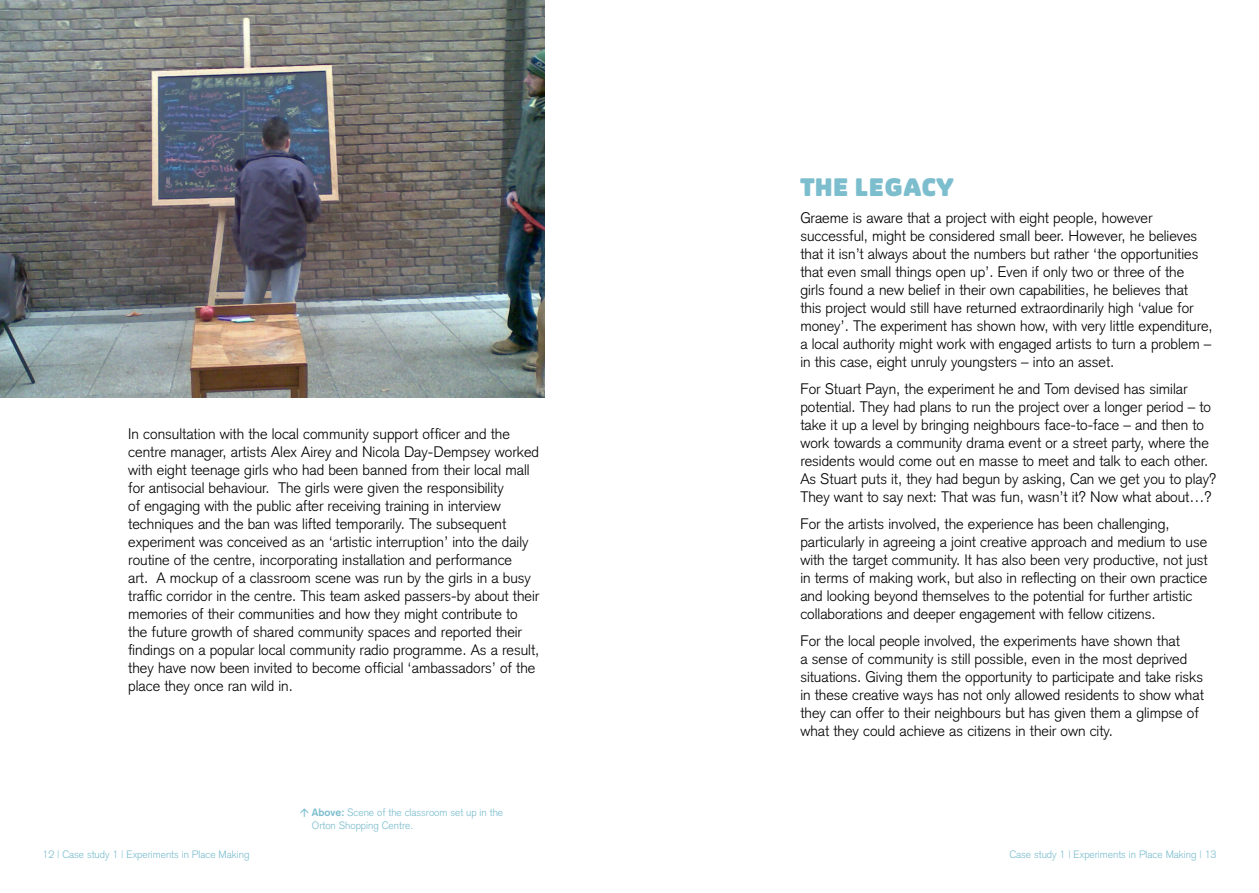
<style>
.page{position:relative;width:1259px;height:893px;background:#fff}
.page>*{position:absolute;margin:0;border:0;box-sizing:border-box;transform-origin:0 0}
.t1{font:24px "Pinup";letter-spacing:.02em;color:#7cbdce}
.t2{font:300 15px/18px "Akzidenz Grotesk";color:#000}
.t3{font:300 10.5px/13.5px "Akzidenz Grotesk";color:#7cbdce}
.s1{font-weight:700}
</style>
<div class="page">
<img style="left:0;top:0;width:544px;height:398px">
<p class="t2" style="left:128px;top:424px;width:412px">In consultation with the local community support officer and the centre manager, artists Alex Airey and Nicola Day-Dempsey worked with eight teenage girls who had been banned from their local mall for antisocial behaviour. The girls were given the responsibility<br>of engaging with the public after receiving training in interview techniques and the ban was lifted temporarily. The subsequent experiment was conceived as an ‘artistic interruption’ into the daily routine of the centre, incorporating installation and performance<br>art. A mockup of a classroom scene was run by the girls in a busy traffic corridor in the centre. This team asked passers-by about their memories of their communities and how they might contribute to the future growth of shared community spaces and reported their findings on a popular local community radio programme. As a result, they have now been invited to become official ‘ambassadors’ of the place they once ran wild in.</p>
<p class="t3" style="left:312px;top:805px;width:193px"><span class="s1">Above:</span> Scene of the classroom set up in the<br>Orton Shopping Centre.</p>
<h1 class="t1" style="left:800px;top:172px;width:155px">THE LEGACY</h1>
<p class="t2" style="left:800px;top:208px;width:414px">Graeme is aware that a project with eight people, however successful, might be considered small beer. However, he believes that it isn’t always about the numbers but rather ‘the opportunities that even small things open up’. Even if only two or three of the<br>girls found a new belief in their own capabilities, he believes that this project would still have returned extraordinarily high ‘value for money’. The experiment has shown how, with very little expenditure, a local authority might work with engaged artists to turn a problem – in this case, eight unruly youngsters – into an asset.</p>
<p class="t2" style="left:800px;top:379px;width:417px">For Stuart Payn, the experiment he and Tom devised has similar potential. They had plans to run the project over a longer period – to take it up a level by bringing neighbours face-to-face – and then to work towards a community drama event or a street party, where the residents would come out en masse to meet and talk to each other.<br>As Stuart puts it, they had begun by asking, Can we get you to play?<br>They want to say next: That was fun, wasn’t it? Now what about…?</p>
<p class="t2" style="left:800px;top:514px;width:409px">For the artists involved, the experience has been challenging, particularly in agreeing a joint creative approach and medium to use with the target community. It has also been very productive, not just in terms of making work, but also in reflecting on their own practice and looking beyond themselves to the potential for further artistic collaborations and deeper engagement with fellow citizens.</p>
<p class="t2" style="left:800px;top:631px;width:405px">For the local people involved, the experiments have shown that<br>a sense of community is still possible, even in the most deprived situations. Giving them the opportunity to participate and take risks in these creative ways has not only allowed residents to show what they can offer to their neighbours but has given them a glimpse of what they could achieve as citizens in their own city.</p>
<p class="t3" style="left:43px;top:848px;width:208px">12 | Case study 1 | Experiments in Place Making</p>
<p class="t3" style="left:1009px;top:848px;width:208px">Case study 1 | Experiments in Place Making | 13</p>
</div>
